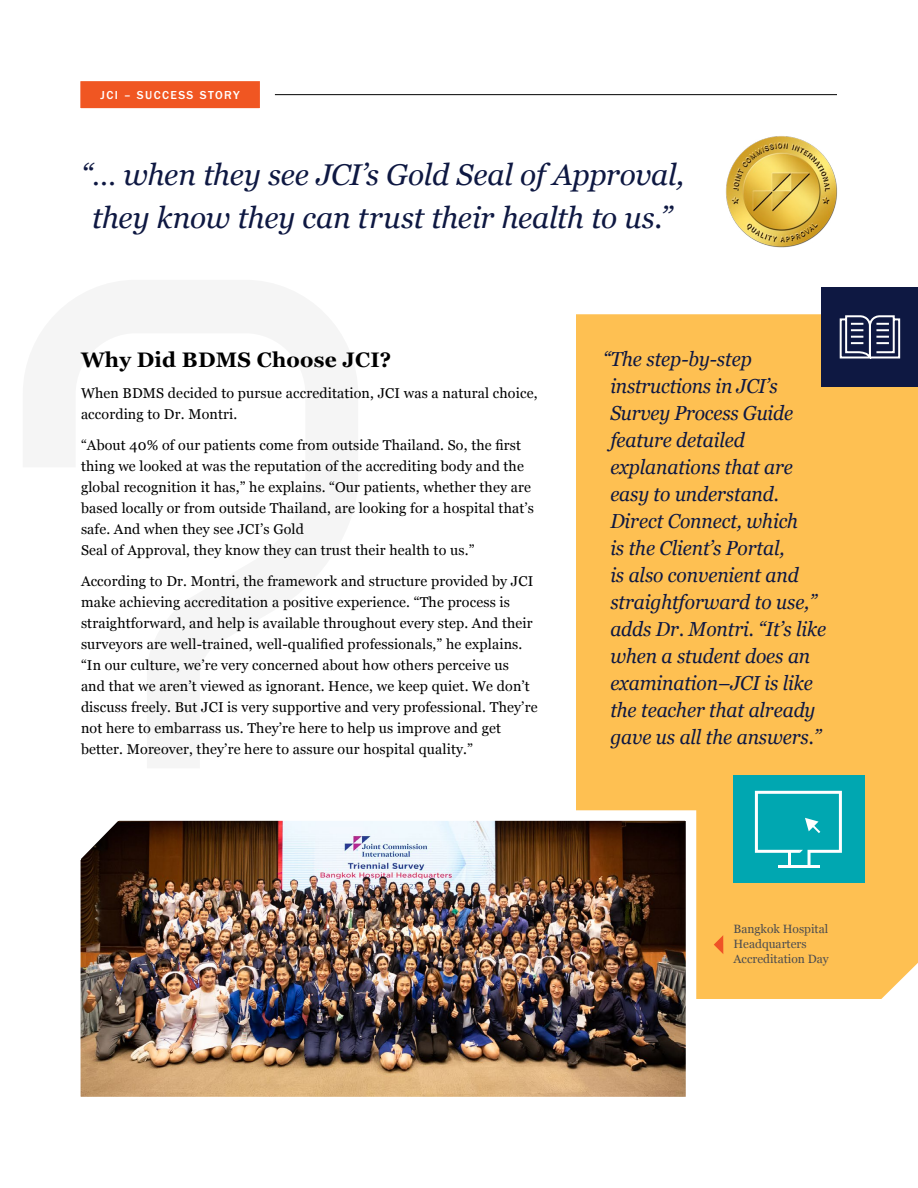
<style>
.page{position:relative;width:918px;height:1188px;background:#fff}
.page>*{position:absolute;margin:0;border:0;box-sizing:border-box;transform-origin:0 0}
.Large_Quote{font:italic 30px/43.5px "Georgia";letter-spacing:-.01em;color:#0e1842;text-align:center}
.Body_Copy{font:700 21px "Georgia";letter-spacing:.01em;color:#000}
.Body_Copy-2{font:italic 20.25px/27px "Georgia";letter-spacing:-.005em;color:#0e1842;scale:.95 1}
.Body_Copy-3{font:14.25px/21px "Georgia";letter-spacing:.01em;color:#000}
.Body_Copy-4{font:12px/15px "Georgia";color:#4d4d4f}
.t1{font:500 12px "ITC Franklin Gothic Std";letter-spacing:.12em;color:#fff}
</style>
<div class="page">
<div style="left:576px;top:314px;width:342px;height:685px;background:#fec052"></div>
<hr style="left:200px;top:94px;width:637px;height:1px;background:#000">
<svg style="left:80px;top:81px;width:202px;height:28px"></svg>
<img style="left:726px;top:136px;width:111px;height:112px">
<svg style="left:714px;top:935px;width:9px;height:19px"></svg>
<div style="left:822px;top:288px;width:96px;height:99px;background:#0e1842"></div>
<div style="left:734px;top:775px;width:131px;height:108px;background:#00a7b1"></div>
<svg style="left:839px;top:315px;width:62px;height:44px"></svg>
<hr style="left:778px;top:865px;width:42px;height:3px;background:#fff">
<svg style="left:755px;top:791px;width:87px;height:74px"></svg>
<img style="left:80px;top:805px;width:622px;height:292px">
<p class="t1" style="left:101px;top:88px;width:141px">JCI – SUCCESS STORY</p>
<p class="Large_Quote" style="left:81px;top:151px;width:605px">“… when they see JCI’s Gold Seal of Approval, they know they can trust their health to us.”</p>
<p class="Body_Copy" style="left:81px;top:344px;width:312px">Why Did BDMS Choose JCI?</p>
<p class="Body_Copy-3" style="left:81px;top:382px;width:458px">When BDMS decided to pursue accreditation, JCI was a natural choice, according to Dr. Montri.</p>
<p class="Body_Copy-3" style="left:81px;top:434px;width:455px">“About 40% of our patients come from outside Thailand. So, the first thing we looked at was the reputation of the accrediting body and the global recognition it has,” he explains. “Our patients, whether they are based locally or from outside Thailand, are looking for a hospital that’s safe. And when they see JCI’s Gold<br>Seal of Approval, they know they can trust their health to us.”</p>
<p class="Body_Copy-3" style="left:81px;top:570px;width:458px">According to Dr. Montri, the framework and structure provided by JCI make achieving accreditation a positive experience. “The process is straightforward, and help is available throughout every step. And their surveyors are well-trained, well-qualified professionals,” he explains. “In our culture, we’re very concerned about how others perceive us<br>and that we aren’t viewed as ignorant. Hence, we keep quiet. We don’t discuss freely. But JCI is very supportive and very professional. They’re not here to embarrass us. They’re here to help us improve and get better. Moreover, they’re here to assure our hospital quality.”</p>
<p class="Body_Copy-2" style="left:610px;top:345px;width:229px;text-indent:-7px">“The step-by-step instructions in JCI’s<br>Survey Process Guide feature detailed explanations that are easy to understand.<br>Direct Connect, which<br>is the Client’s Portal,<br>is also convenient and straightforward to use,” adds Dr. Montri. “It’s like when a student does an examination–JCI is like the teacher that already gave us all the answers.”</p>
<p class="Body_Copy-4" style="left:734px;top:921px;width:97px">Bangkok Hospital<br>Headquarters<br>Accreditation Day</p>
</div>
